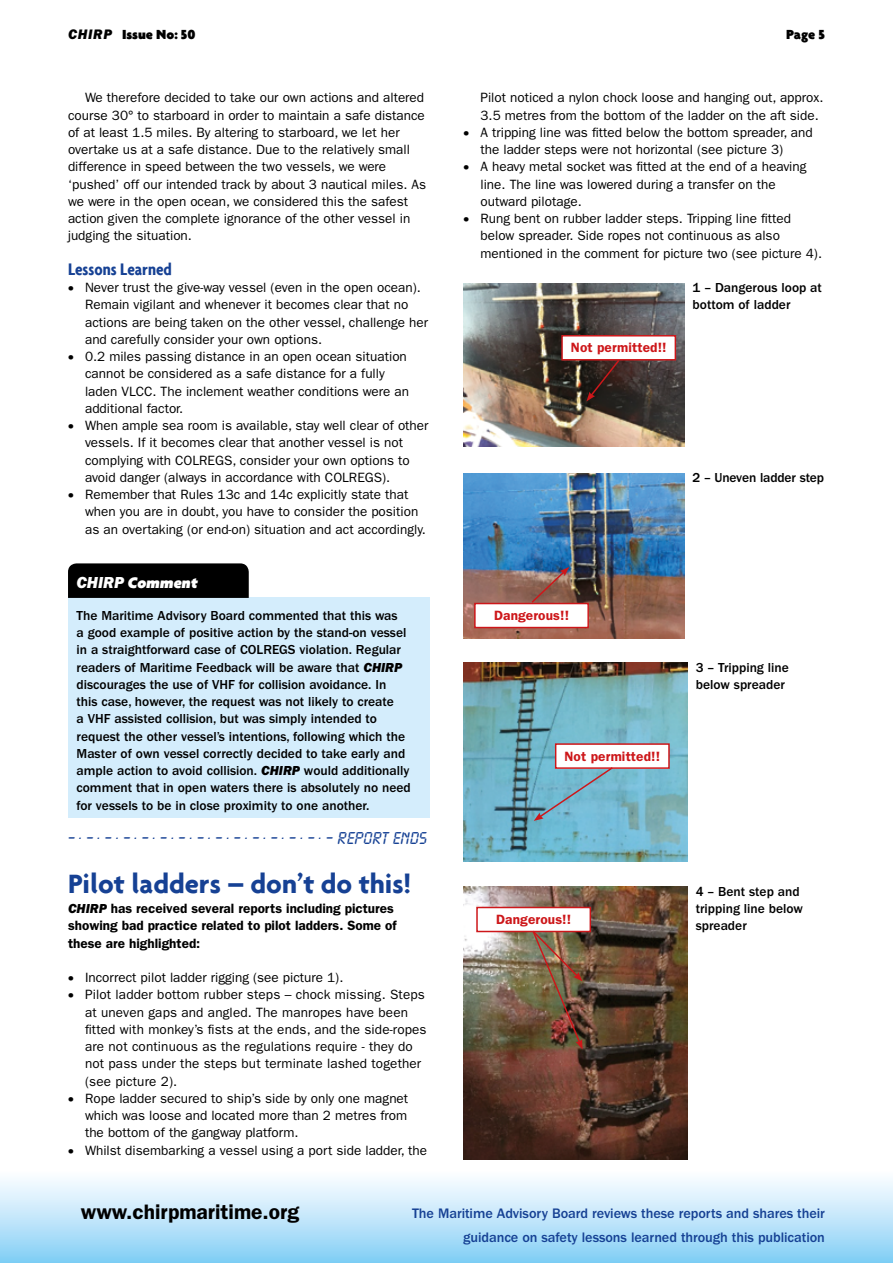
<style>
.page{position:relative;width:893px;height:1263px;background:#fff}
.page>*{position:absolute;margin:0;border:0;box-sizing:border-box;transform-origin:0 0}
.t1{font:700 28.5px "Agenda";color:#164194}
.t2{font:600 21px "ITC Franklin Gothic Std";color:#000}
.t3{font:700 condensed 18px "Agenda";color:#164194}
.t4{font:900 16.5px "Agenda";color:#fff}
.t5{font:15px "OPTI Calculator";color:#164194}
.t6{font:500 14.25px/24px "ITC Franklin Gothic Std";letter-spacing:-.005em;color:#164194;text-align:right}
.t7{font:900 14.25px "Agenda";color:#000}
.t8{font:13.5px/17.2px "ITC Franklin Gothic Std";color:#000}
.t9{font:500 13.5px/17.2px "ITC Franklin Gothic Std";color:#000}
.t10{font:600 13.5px/17.2px "ITC Franklin Gothic Std";color:#000}
.t11{font:600 13.5px "ITC Franklin Gothic Std";letter-spacing:.01em;color:#cd171a}
.s1{font-family:"ITC Franklin Gothic Std Hvy It";font-weight:400}
.s2{font-family:"Agenda";font-weight:700}
</style>
<div class="page">
<div style="left:0;top:1169px;width:893px;height:94px;background:linear-gradient(to bottom,#fff,#84cff5)"></div>
<div style="left:68px;top:598px;width:361px;height:220px;background:#d4edfc"></div>
<div style="left:68px;top:563px;width:181px;height:35px;background:#000"></div>
<img style="left:463px;top:283px;width:221px;height:164px">
<div style="left:562px;top:336px;width:113px;height:24px;background:#fff"></div>
<div style="left:561px;top:335px;width:115px;height:25px;border:2px solid #cd171a"></div>
<svg style="left:586px;top:358px;width:35px;height:43px;background:#402521"></svg>
<img style="left:463px;top:473px;width:221px;height:165px">
<div style="left:475px;top:603px;width:113px;height:24px;background:#fff"></div>
<div style="left:474px;top:603px;width:115px;height:25px;border:2px solid #cd171a"></div>
<svg style="left:530px;top:567px;width:39px;height:37px"></svg>
<img style="left:463px;top:662px;width:224px;height:200px">
<div style="left:556px;top:744px;width:113px;height:24px;background:#fff"></div>
<div style="left:555px;top:743px;width:115px;height:26px;border:2px solid #cd171a"></div>
<svg style="left:534px;top:766px;width:80px;height:55px;background:#79b0c6"></svg>
<img style="left:463px;top:887px;width:224px;height:273px">
<div style="left:477px;top:907px;width:113px;height:24px;background:#fff"></div>
<div style="left:476px;top:907px;width:115px;height:25px;border:2px solid #cd171a"></div>
<img style="left:531px;top:929px;width:52px;height:120px">
<p class="t7" style="left:68px;top:26px;width:129px"><span class="s1">CHIRP</span> Issue No: 50</p>
<p class="t7" style="left:786px;top:26px;width:40px">Page 5</p>
<p class="t8" style="left:68px;top:89px;width:360px;text-indent:17px">We therefore decided to take our own actions and altered course 30° to starboard in order to maintain a safe distance of at least 1.5 miles. By altering to starboard, we let her overtake us at a safe distance. Due to the relatively small difference in speed between the two vessels, we were ‘pushed’ off our intended track by about 3 nautical miles. As we were in the open ocean, we considered this the safest action given the complete ignorance of the other vessel in judging the situation.</p>
<h3 class="t3" style="left:68px;top:258px;width:105px">Lessons Learned</h3>
<p class="t8" style="left:85px;top:279px;width:345px;text-indent:-17px"><span class="s2">•</span> Never trust the give-way vessel (even in the open ocean).<br>Remain vigilant and whenever it becomes clear that no actions are being taken on the other vessel, challenge her and carefully consider your own options.</p>
<p class="t8" style="left:85px;top:348px;width:325px;text-indent:-17px"><span class="s2">•</span> 0.2 miles passing distance in an open ocean situation cannot be considered as a safe distance for a fully laden VLCC. The inclement weather conditions were an additional factor.</p>
<p class="t8" style="left:85px;top:417px;width:345px;text-indent:-17px"><span class="s2">•</span> When ample sea room is available, stay well clear of other vessels. If it becomes clear that another vessel is not complying with COLREGS, consider your own options to avoid danger (always in accordance with COLREGS).</p>
<p class="t8" style="left:85px;top:486px;width:342px;text-indent:-17px"><span class="s2">•</span> Remember that Rules 13c and 14c explicitly state that when you are in doubt, you have to consider the position as an overtaking (or end-on) situation and act accordingly.</p>
<p class="t4" style="left:77px;top:573px;width:125px"><span class="s1">CHIRP</span> Comment</p>
<p class="t9" style="left:77px;top:607px;width:336px">The Maritime Advisory Board commented that this was<br>a good example of positive action by the stand-on vessel in a straightforward case of COLREGS violation. Regular readers of Maritime Feedback will be aware that <span class="s1">CHIRP </span>discourages the use of VHF for collision avoidance. In this case, however, the request was not likely to create<br>a VHF assisted collision, but was simply intended to request the other vessel’s intentions, following which the Master of own vessel correctly decided to take early and ample action to avoid collision. <span class="s1">CHIRP</span> would additionally comment that in open waters there is absolutely no need for vessels to be in close proximity to one another.</p>
<p class="t5" style="left:68px;top:829px;width:360px">– . – . – . – . – . – . – . – . – . – . – . – . – . – . – REPORT ENDS</p>
<h1 class="t1" style="left:68px;top:866px;width:345px">Pilot ladders – don’t do this!</h1>
<p class="t10" style="left:68px;top:900px;width:330px"><span class="s1">CHIRP</span> has received several reports including pictures showing bad practice related to pilot ladders. Some of these are highlighted:</p>
<p class="t8" style="left:68px;top:969px;width:277px"><span class="s2">•</span> Incorrect pilot ladder rigging (see picture 1).</p>
<p class="t8" style="left:85px;top:986px;width:343px;text-indent:-17px"><span class="s2">•</span> Pilot ladder bottom rubber steps – chock missing. Steps at uneven gaps and angled. The manropes have been fitted with monkey’s fists at the ends, and the side-ropes are not continuous as the regulations require - they do not pass under the steps but terminate lashed together (see picture 2).</p>
<p class="t8" style="left:85px;top:1090px;width:325px;text-align:justify;text-indent:-17px"><span class="s2">•</span> Rope ladder secured to ship’s side by only one magnet which was loose and located more than 2 metres from the bottom of the gangway platform.</p>
<p class="t8" style="left:68px;top:1141px;width:361px"><span class="s2">•</span> Whilst disembarking a vessel using a port side ladder, the</p>
<p class="t8" style="left:480px;top:89px;width:344px">Pilot noticed a nylon chock loose and hanging out, approx.<br>3.5 metres from the bottom of the ladder on the aft side.</p>
<p class="t8" style="left:480px;top:124px;width:334px;text-indent:-17px"><span class="s2">•</span> A tripping line was fitted below the bottom spreader, and the ladder steps were not horizontal (see picture 3)</p>
<p class="t8" style="left:480px;top:158px;width:328px;text-indent:-17px"><span class="s2">•</span> A heavy metal socket was fitted at the end of a heaving line. The line was lowered during a transfer on the outward pilotage.</p>
<p class="t8" style="left:480px;top:210px;width:343px;text-indent:-17px"><span class="s2">•</span> Rung bent on rubber ladder steps. Tripping line fitted below spreader. Side ropes not continuous as also mentioned in the comment for picture two (see picture 4).</p>
<p class="t11" style="left:571px;top:340px;width:97px">Not permitted!!</p>
<p class="t9" style="left:693px;top:279px;width:131px">1 – Dangerous loop at bottom of ladder</p>
<p class="t9" style="left:692px;top:469px;width:133px">2 – Uneven ladder step</p>
<p class="t11" style="left:494px;top:607px;width:76px">Dangerous!!</p>
<p class="t11" style="left:564px;top:748px;width:97px">Not permitted!!</p>
<p class="t9" style="left:696px;top:659px;width:95px">3 – Tripping line below spreader</p>
<p class="t11" style="left:496px;top:911px;width:76px">Dangerous!!</p>
<p class="t9" style="left:696px;top:883px;width:109px">4 – Bent step and tripping line below spreader</p>
<h2 class="t2" style="left:81px;top:1200px;width:220px">www.chirpmaritime.org</h2>
<p class="t6" style="left:412px;top:1201px;width:414px">The Maritime Advisory Board reviews these reports and shares their guidance on safety lessons learned through this publication</p>
</div>
